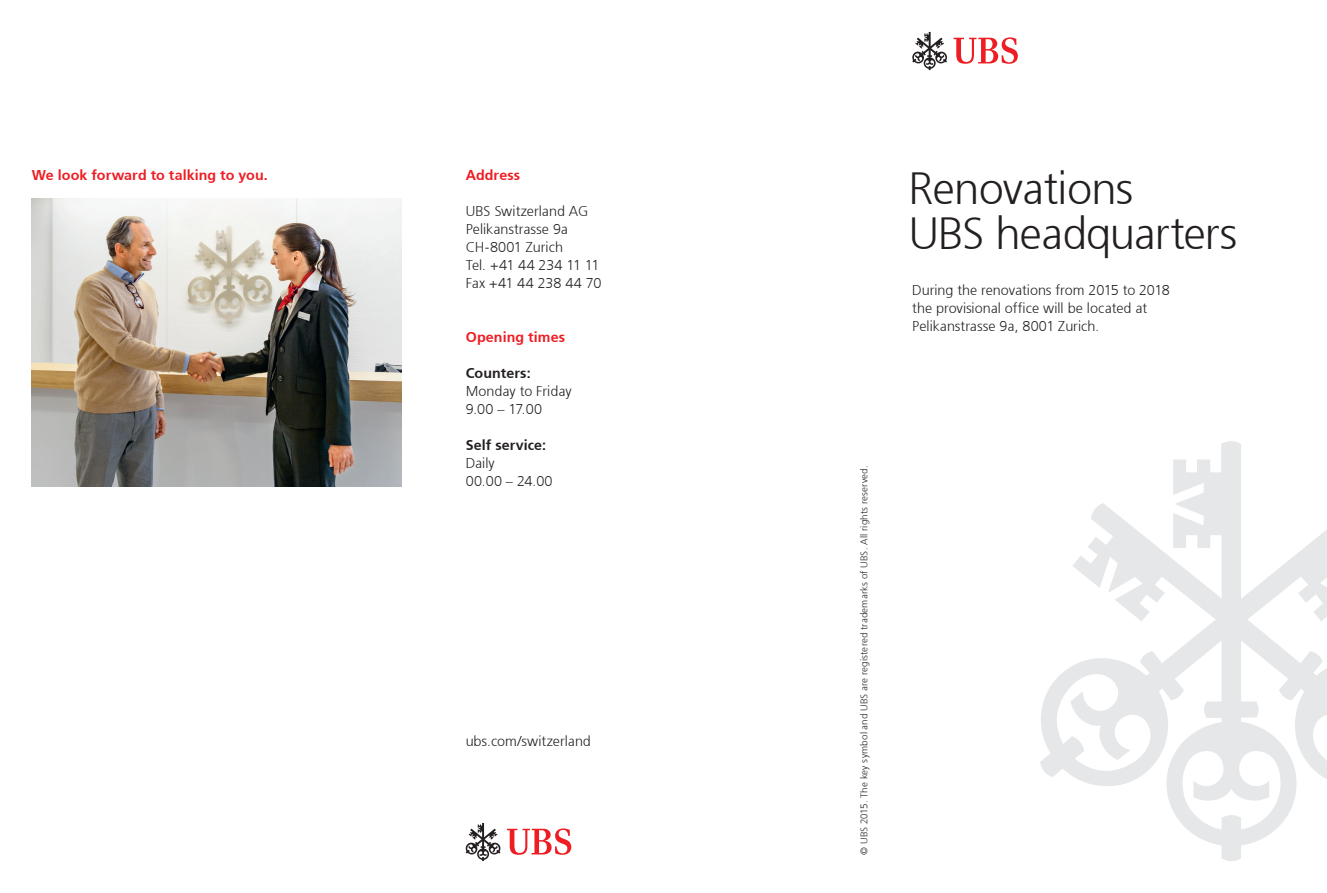
<style>
.page{position:relative;width:1327px;height:893px;background:#fff}
.page>*{position:absolute;margin:0;border:0;box-sizing:border-box;transform-origin:0 0}
.UBS_Head_line{font:300 45px "Frutiger 45";letter-spacing:-.02em;color:#231f20}
.Body_copy{font:300 14.25px "Frutiger 45";color:#231f20}
.UBS_Head_line-2{font:300 14.25px/18px "Frutiger 45";color:#231f20}
.Body_copy-2{font:300 14.25px "Frutiger 45";letter-spacing:.005em;color:#ee1d23}
.Body_copy-3{font:300 14.25px "Frutiger 45";letter-spacing:.005em;color:#231f20}
.Body_copy-4{font:300 14.25px "Frutiger 45";letter-spacing:-.03em;color:#231f20}
.t1{font:300 9.75px "Frutiger 45";letter-spacing:.015em;color:#231f20}
</style>
<div class="page">
<img style="left:32px;top:198px;width:370px;height:288px">
<svg style="left:1040px;top:441px;width:287px;height:420px"></svg>
<svg style="left:466px;top:823px;width:34px;height:38px"></svg>
<svg style="left:507px;top:828px;width:64px;height:27px"></svg>
<svg style="left:912px;top:32px;width:35px;height:38px"></svg>
<svg style="left:953px;top:37px;width:65px;height:27px"></svg>
<p class="Body_copy-2" style="left:32px;top:166px;width:237px">We look forward to talking to you.</p>
<p class="Body_copy-2" style="left:466px;top:166px;width:56px">Address</p>
<p class="Body_copy" style="left:466px;top:203px;width:124px">UBS Switzerland AG</p>
<p class="Body_copy" style="left:466px;top:221px;width:104px">Pelikanstrasse 9a</p>
<p class="Body_copy" style="left:466px;top:239px;width:99px">CH-8001 Zurich</p>
<p class="Body_copy-4" style="left:466px;top:257px;width:135px">Tel. +41 44 234 11 11</p>
<p class="Body_copy" style="left:466px;top:275px;width:137px">Fax +41 44 238 44 70</p>
<p class="Body_copy-2" style="left:466px;top:328px;width:101px">Opening times</p>
<p class="Body_copy-3" style="left:466px;top:364px;width:66px">Counters:</p>
<p class="Body_copy" style="left:466px;top:383px;width:107px">Monday to Friday</p>
<p class="Body_copy" style="left:466px;top:401px;width:78px">9.00 – 17.00</p>
<p class="Body_copy-3" style="left:466px;top:436px;width:82px">Self service:</p>
<p class="Body_copy" style="left:466px;top:455px;width:31px">Daily</p>
<p class="Body_copy" style="left:466px;top:473px;width:88px">00.00 – 24.00</p>
<p class="Body_copy" style="left:466px;top:733px;width:127px">ubs.com/switzerland</p>
<p class="UBS_Head_line" style="left:908px;top:163px;width:226px">Renovations</p>
<p class="UBS_Head_line" style="left:908px;top:208px;width:330px">UBS headquarters</p>
<p class="UBS_Head_line-2" style="left:912px;top:281px;width:259px">During the renovations from 2015 to 2018 the provisional office will be located at<br>Pelikanstrasse 9a, 8001 Zurich.</p>
<p class="t1" style="left:858px;top:855px;width:391px;rotate:-90deg">© UBS 2015. The key symbol and UBS are registered trademarks of UBS. All rights reserved.</p>
</div>
